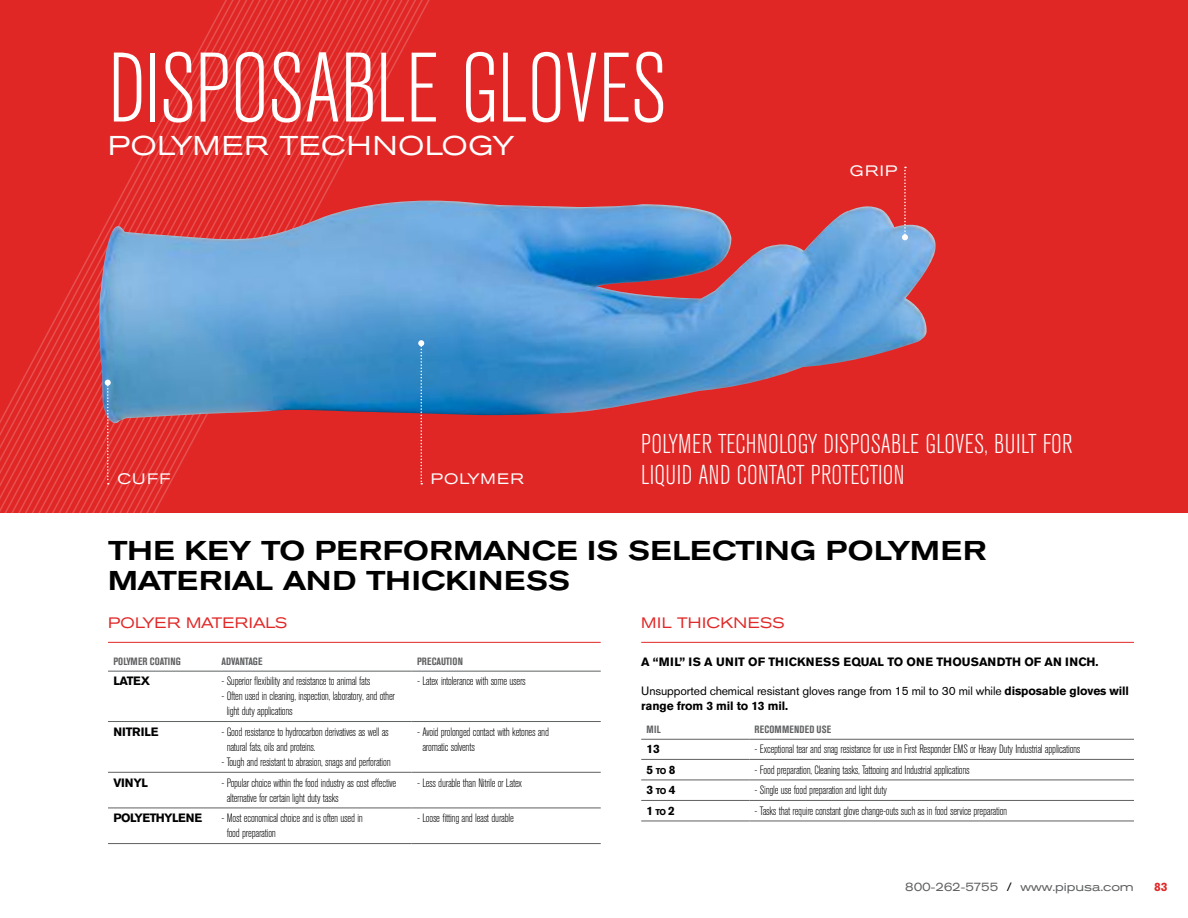
<style>
.page{position:relative;width:1188px;height:918px;background:#fff}
.page>*{position:absolute;margin:0;border:0;box-sizing:border-box;transform-origin:0 0}
.t1{font:300 condensed 97.5px "Akzidenz Grotesk BE";letter-spacing:-.01em;color:#fff}
.t2{font:300 condensed 27px/31.5px "Akzidenz Grotesk BE";letter-spacing:.01em;color:#fff}
.t3{font:500 expanded 27px/30px "Akzidenz Grotesk BE";letter-spacing:.01em;color:#000}
.t4{font:expanded 27px "Akzidenz Grotesk BE";letter-spacing:.03em;color:#fff}
.t5{font:expanded 15px "Akzidenz Grotesk BE";letter-spacing:.08em;color:#fff}
.t6{font:expanded 15px "Akzidenz Grotesk BE";color:#e12726}
.t7{font:expanded 15px "Akzidenz Grotesk BE";letter-spacing:.02em;color:#e12726}
.t8{font:300 condensed 12px/15px "Akzidenz Grotesk BE";letter-spacing:-.02em;color:#000}
.t9{font:12px/15px "Akzidenz Grotesk BE";letter-spacing:-.01em;color:#000}
.t10{font:700 12px "Akzidenz Grotesk BE";color:#000}
.t11{font:expanded 12px "Akzidenz Grotesk BE";letter-spacing:-.01em;color:#5f6062}
.t12{font:700 12px "Akzidenz Grotesk BE";letter-spacing:-.05em;color:#000}
.t13{font:700 12px "Akzidenz Grotesk BE";color:#e12726}
.t14{font:700 condensed 10.5px "Akzidenz Grotesk BE";letter-spacing:.015em;color:#5f6062}
.s1{font-weight:700}
.s2{font-size:8.4px}
.s3{color:#000}
</style>
<div class="page">
<div style="left:0;top:0;width:1188px;height:513px;background:#e12726"></div>
<svg style="left:0;top:0;width:404px;height:845px"></svg>
<img style="left:98px;top:201px;width:838px;height:226px">
<hr style="left:108px;top:671px;width:108px;height:1px;background:#5f6062">
<hr style="left:216px;top:671px;width:196px;height:1px;background:#5f6062">
<hr style="left:412px;top:671px;width:189px;height:1px;background:#5f6062">
<hr style="left:108px;top:721px;width:108px;height:1px;background:#5f6062">
<hr style="left:216px;top:721px;width:196px;height:1px;background:#5f6062">
<hr style="left:412px;top:721px;width:189px;height:1px;background:#5f6062">
<hr style="left:108px;top:772px;width:108px;height:1px;background:#5f6062">
<hr style="left:216px;top:772px;width:196px;height:1px;background:#5f6062">
<hr style="left:412px;top:772px;width:189px;height:1px;background:#5f6062">
<hr style="left:108px;top:808px;width:108px;height:1px;background:#5f6062">
<hr style="left:216px;top:808px;width:196px;height:1px;background:#5f6062">
<hr style="left:412px;top:808px;width:189px;height:1px;background:#5f6062">
<hr style="left:108px;top:843px;width:108px;height:1px;background:#5f6062">
<hr style="left:216px;top:843px;width:196px;height:1px;background:#5f6062">
<hr style="left:412px;top:843px;width:189px;height:1px;background:#5f6062">
<hr style="left:641px;top:739px;width:108px;height:1px;background:#5f6062">
<hr style="left:749px;top:739px;width:385px;height:1px;background:#5f6062">
<hr style="left:641px;top:759px;width:108px;height:1px;background:#5f6062">
<hr style="left:749px;top:759px;width:385px;height:1px;background:#5f6062">
<hr style="left:641px;top:780px;width:108px;height:1px;background:#5f6062">
<hr style="left:749px;top:780px;width:385px;height:1px;background:#5f6062">
<hr style="left:641px;top:800px;width:108px;height:1px;background:#5f6062">
<hr style="left:749px;top:800px;width:385px;height:1px;background:#5f6062">
<hr style="left:641px;top:821px;width:108px;height:1px;background:#5f6062">
<hr style="left:749px;top:821px;width:385px;height:1px;background:#5f6062">
<hr style="left:108px;top:642px;width:493px;height:1px;background:#e12726">
<hr style="left:641px;top:642px;width:493px;height:1px;background:#e12726">
<svg style="left:902px;top:167px;width:6px;height:73px"></svg>
<svg style="left:105px;top:380px;width:6px;height:105px"></svg>
<svg style="left:418px;top:340px;width:6px;height:145px"></svg>
<h1 class="t1" style="left:108px;top:36px;width:561px">DISPOSABLE GLOVES</h1>
<h2 class="t4" style="left:108px;top:130px;width:408px">POLYMER TECHNOLOGY</h2>
<p class="t5" style="left:117px;top:470px;width:55px">CUFF</p>
<p class="t5" style="left:431px;top:470px;width:94px">POLYMER</p>
<p class="t5" style="left:850px;top:162px;width:49px">GRIP</p>
<h2 class="t2" style="left:641px;top:428px;width:433px">POLYMER TECHNOLOGY DISPOSABLE GLOVES, BUILT FOR<br>LIQUID AND CONTACT PROTECTION</h2>
<h2 class="t3" style="left:108px;top:536px;width:880px">THE KEY TO PERFORMANCE IS SELECTING POLYMER<br>MATERIAL AND THICKINESS</h2>
<p class="t6" style="left:108px;top:615px;width:181px">POLYER MATERIALS</p>
<p class="t7" style="left:641px;top:615px;width:145px">MIL THICKNESS</p>
<p class="t14" style="left:113px;top:655px;width:69px">POLYMER COATING</p>
<p class="t14" style="left:221px;top:655px;width:43px">ADVANTAGE</p>
<p class="t14" style="left:417px;top:655px;width:47px">PRECAUTION</p>
<p class="t10" style="left:113px;top:674px;width:38px">LATEX</p>
<p class="t8" style="left:221px;top:674px;width:150px">- Superior flexibility and resistance to animal fats</p>
<p class="t8" style="left:227px;top:689px;width:170px;text-indent:-5px">- Often used in cleaning, inspection, laboratory, and other light duty applications</p>
<p class="t8" style="left:417px;top:674px;width:110px">- Latex intolerance with some users</p>
<p class="t10" style="left:113px;top:725px;width:47px">NITRILE</p>
<p class="t8" style="left:227px;top:725px;width:164px;text-indent:-5px">- Good resistance to hydrocarbon derivatives as well as natural fats, oils and proteins.</p>
<p class="t8" style="left:221px;top:755px;width:171px">- Tough and resistant to abrasion, snags and perforation</p>
<p class="t8" style="left:422px;top:725px;width:128px;text-indent:-5px">- Avoid prolonged contact with ketones and aromatic solvents</p>
<p class="t10" style="left:113px;top:776px;width:36px">VINYL</p>
<p class="t8" style="left:227px;top:775px;width:171px;text-indent:-5px">- Popular choice within the food industry as cost effective alternative for certain light duty tasks</p>
<p class="t8" style="left:417px;top:775px;width:107px">- Less durable than Nitrile or Latex</p>
<p class="t12" style="left:113px;top:811px;width:90px">POLYETHYLENE</p>
<p class="t8" style="left:227px;top:811px;width:138px;text-indent:-5px">- Most economical choice and is often used in food preparation</p>
<p class="t8" style="left:417px;top:811px;width:98px">- Loose fitting and least durable</p>
<p class="t10" style="left:641px;top:655px;width:459px">A “MIL” IS A UNIT OF THICKNESS EQUAL TO ONE THOUSANDTH OF AN INCH.</p>
<p class="t9" style="left:641px;top:683px;width:489px">Unsupported chemical resistant gloves range from 15 mil to 30 mil while <span class="s1">disposable gloves will range from 3 mil to 13 mil.</span></p>
<p class="t14" style="left:647px;top:723px;width:16px">MIL</p>
<p class="t14" style="left:755px;top:723px;width:78px">RECOMMENDED USE</p>
<p class="t10" style="left:647px;top:742px;width:15px">13</p>
<p class="t8" style="left:755px;top:742px;width:327px">- Exceptional tear and snag resistance for use in First Responder EMS or Heavy Duty Industrial applications</p>
<p class="t10" style="left:647px;top:763px;width:30px">5 <span class="s2">TO</span> 8</p>
<p class="t8" style="left:755px;top:763px;width:217px">- Food preparation, Cleaning tasks, Tattooing and Industrial applications</p>
<p class="t10" style="left:647px;top:783px;width:30px">3 <span class="s2">TO</span> 4</p>
<p class="t8" style="left:755px;top:783px;width:134px">- Single use food preparation and light duty</p>
<p class="t10" style="left:647px;top:804px;width:30px">1 <span class="s2">TO</span> 2</p>
<p class="t8" style="left:755px;top:804px;width:254px">- Tasks that require constant glove change-outs such as in food service preparation</p>
<p class="t11" style="left:905px;top:880px;width:230px">800-262-5755 <span class="s3">/</span> www.pipusa.com</p>
<p class="t13" style="left:1154px;top:880px;width:15px">83</p>
</div>
